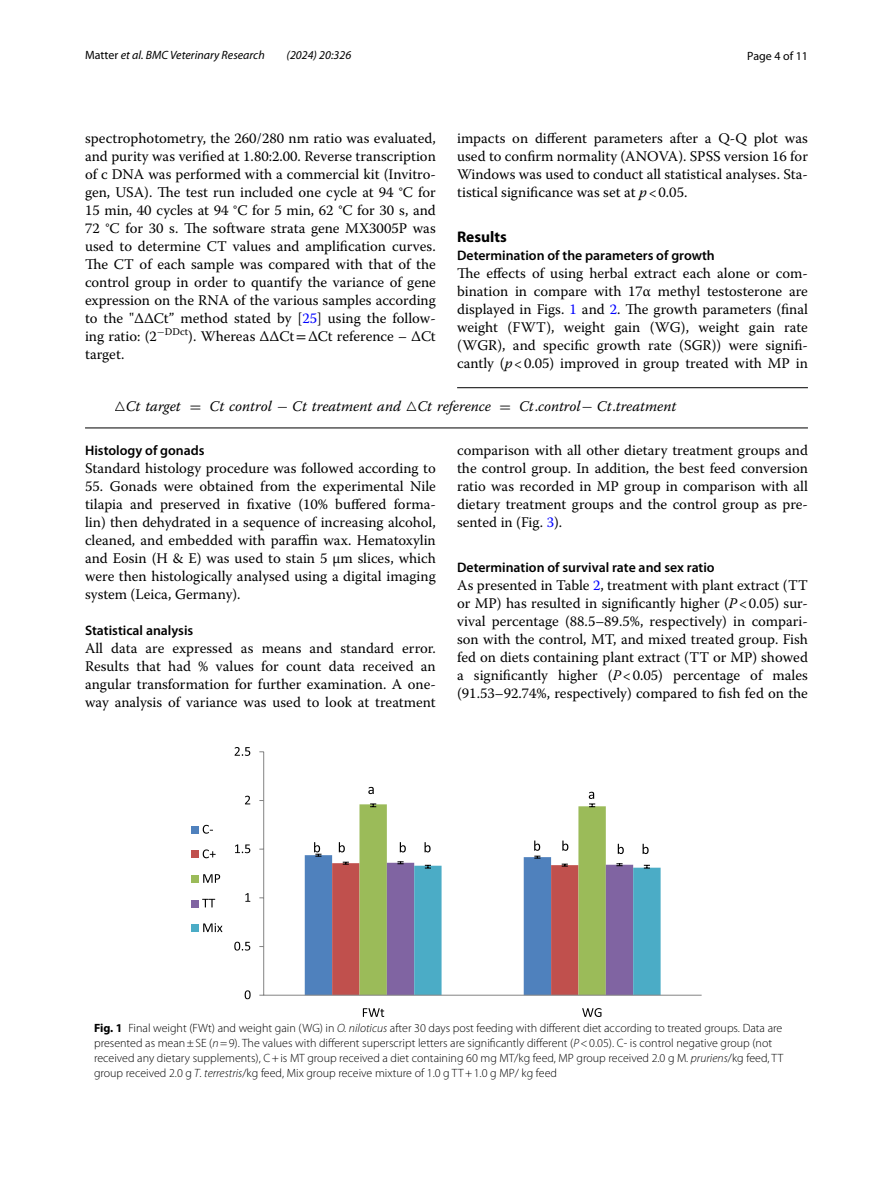
<style>
.page{position:relative;width:893px;height:1187px;background:#fff}
.page>*{position:absolute;margin:0;border:0;box-sizing:border-box;transform-origin:0 0}
.t1{font:700 15.45px "Myriad Pro";color:#000}
.t2{font:14.7px/18px "Warnock Pro";color:#000;text-align:justify}
.t3{font:14.7px "Warnock Pro It 2";color:#000}
.t4{font:600 13.8px "Myriad Pro";color:#000}
.t5{font:300 12px/15px "Myriad Pro";color:#000}
.t6{font:italic 12px "Myriad Pro";color:#000}
.t7{font:12px "Myriad Pro";color:#000}
.s1{font-style:normal}
.s2{color:#00f}
.s3{font-family:"STIX"}
.s4{font-style:italic}
.s5{font-family:"MTSYN6"}
.s6{font-family:"Warnock Pro Regular 7"}
.s7{font-weight:700}
</style>
<div class="page">
<hr style="left:85px;top:427px;width:723px;height:1px;background:#000">
<hr style="left:457px;top:387px;width:351px;height:1px;background:#000">
<svg style="left:359px;top:804px;width:247px;height:36px"></svg>
<svg style="left:370px;top:803px;width:6px;height:4px"></svg>
<hr style="left:263px;top:751px;width:1px;height:244px;background:#868686">
<hr style="left:264px;top:994px;width:438px;height:1px;background:#868686">
<svg style="left:245px;top:990px;width:6px;height:9px"></svg>
<svg style="left:234px;top:941px;width:16px;height:9px"></svg>
<svg style="left:245px;top:893px;width:5px;height:8px"></svg>
<svg style="left:235px;top:844px;width:15px;height:9px"></svg>
<svg style="left:245px;top:795px;width:5px;height:9px"></svg>
<svg style="left:235px;top:747px;width:15px;height:8px"></svg>
<svg style="left:363px;top:1008px;width:21px;height:8px"></svg>
<svg style="left:582px;top:1008px;width:19px;height:8px"></svg>
<div style="left:191px;top:825px;width:8px;height:8px;background:#4f81bd"></div>
<svg style="left:203px;top:824px;width:10px;height:9px"></svg>
<div style="left:191px;top:850px;width:8px;height:7px;background:#c0504d"></div>
<svg style="left:203px;top:849px;width:13px;height:9px"></svg>
<div style="left:191px;top:875px;width:8px;height:7px;background:#9bbb59"></div>
<svg style="left:203px;top:874px;width:17px;height:8px"></svg>
<div style="left:191px;top:899px;width:8px;height:8px;background:#8064a2"></div>
<svg style="left:202px;top:898px;width:13px;height:9px"></svg>
<div style="left:191px;top:924px;width:8px;height:7px;background:#4bacc6"></div>
<svg style="left:203px;top:923px;width:19px;height:9px"></svg>
<svg style="left:368px;top:786px;width:6px;height:8px"></svg>
<svg style="left:589px;top:791px;width:6px;height:16px"></svg>
<svg style="left:305px;top:840px;width:356px;height:155px"></svg>
<p class="t6" style="left:85px;top:48px;width:181px"><span class="s1">Matter</span> et al. BMC Veterinary Research</p>
<p class="t6" style="left:287px;top:48px;width:66px">(2024) 20:326</p>
<p class="t7" style="left:747px;top:48px;width:62px">Page 4 of 11</p>
<p class="t2" style="left:85px;top:128px;width:352px">spectrophotometry, the 260/280 nm ratio was evaluated, and purity was verified at 1.80:2.00. Reverse transcription of c DNA was performed with a commercial kit (Invitro&shy;gen, USA). The test run included one cycle at 94 °C for 15 min, 40 cycles at 94 °C for 5 min, 62 °C for 30 s, and 72 °C for 30 s. The software strata gene MX3005P was used to determine CT values and amplification curves.<br>The CT of each sample was compared with that of the control group in order to quantify the variance of gene expression on the RNA of the various samples according to the "ΔΔCt” method stated by [<span class="s2">25</span>] using the follow&shy;ing ratio: (2<sup>−</sup><sup>DDct</sup>). Whereas ΔΔCt<span class="s3">=</span>ΔCt reference – ΔCt target.</p>
<p class="t2" style="left:457px;top:128px;width:352px">impacts on different parameters after a Q-Q plot was used to confirm normality (ANOVA). SPSS version 16 for Windows was used to conduct all statistical analyses. Sta&shy;tistical significance was set at <span class="s4">p</span>&lt;0.05.</p>
<p class="t1" style="left:457px;top:226px;width:51px">Results</p>
<p class="t4" style="left:457px;top:246px;width:259px">Determination of the parameters of growth</p>
<p class="t2" style="left:457px;top:263px;width:352px">The effects of using herbal extract each alone or com&shy;bination in compare with 17α methyl testosterone are displayed in Figs. <span class="s2">1</span> and <span class="s2">2</span>. The growth parameters (final weight (FWT), weight gain (WG), weight gain rate (WGR), and specific growth rate (SGR)) were signifi&shy;cantly (<span class="s4">p</span>&lt;0.05) improved in group treated with MP in</p>
<p class="t3" style="left:114px;top:400px;width:563px"><span class="s5">△</span>Ct target <span class="s5">=</span> Ct control <span class="s5">−</span> Ct treatment and <span class="s5">△</span>Ct reference <span class="s5">=</span> Ct<span class="s6">.</span>control<span class="s5">−</span> Ct<span class="s6">.</span>treatment</p>
<p class="t4" style="left:85px;top:442px;width:121px">Histology of gonads</p>
<p class="t2" style="left:85px;top:459px;width:352px">Standard histology procedure was followed according to</p>
<p class="t2" style="left:85px;top:477px;width:352px">55. Gonads were obtained from the experimental Nile tilapia and preserved in fixative (10% buffered forma&shy;lin) then dehydrated in a sequence of increasing alcohol, cleaned, and embedded with paraffin wax. Hematoxylin and Eosin (H &amp; E) was used to stain 5 μm slices, which were then histologically analysed using a digital imaging system (Leica, Germany).</p>
<p class="t4" style="left:85px;top:622px;width:110px">Statistical analysis</p>
<p class="t2" style="left:85px;top:639px;width:352px">All data are expressed as means and standard error.<br>Results that had % values for count data received an angular transformation for further examination. A one&shy;way analysis of variance was used to look at treatment</p>
<p class="t2" style="left:457px;top:441px;width:352px">comparison with all other dietary treatment groups and the control group. In addition, the best feed conversion ratio was recorded in MP group in comparison with all dietary treatment groups and the control group as pre&shy;sented in (Fig. <span class="s2">3</span>).</p>
<p class="t4" style="left:457px;top:559px;width:259px">Determination of survival rate and sex ratio</p>
<p class="t2" style="left:457px;top:576px;width:352px">As presented in Table <span class="s2">2</span>, treatment with plant extract (TT or MP) has resulted in significantly higher (<span class="s4">P</span>&lt;0.05) sur&shy;vival percentage (88.5–89.5%, respectively) in compari&shy;son with the control, MT, and mixed treated group. Fish fed on diets containing plant extract (TT or MP) showed a significantly higher (<span class="s4">P</span>&lt;0.05) percentage of males (91.53–92.74%, respectively) compared to fish fed on the</p>
<p class="t5" style="left:94px;top:1020px;width:691px"><span class="s7">Fig. 1</span> Final weight (FWt) and weight gain (WG) in <span class="s4">O. niloticus</span> after 30 days post feeding with different diet according to treated groups. Data are presented as mean±SE (<span class="s4">n</span>=9). The values with different superscript letters are significantly different (<span class="s4">P</span>&lt;0.05). C- is control negative group (not received any dietary supplements), C+is MT group received a diet containing 60 mg MT/kg feed, MP group received 2.0 g M<span class="s4">. pruriens</span>/kg feed, TT group received 2.0 g <span class="s4">T</span>. <span class="s4">terrestris</span>/kg feed, Mix group receive mixture of 1.0 g TT+1.0 g MP/ kg feed</p>
</div>
